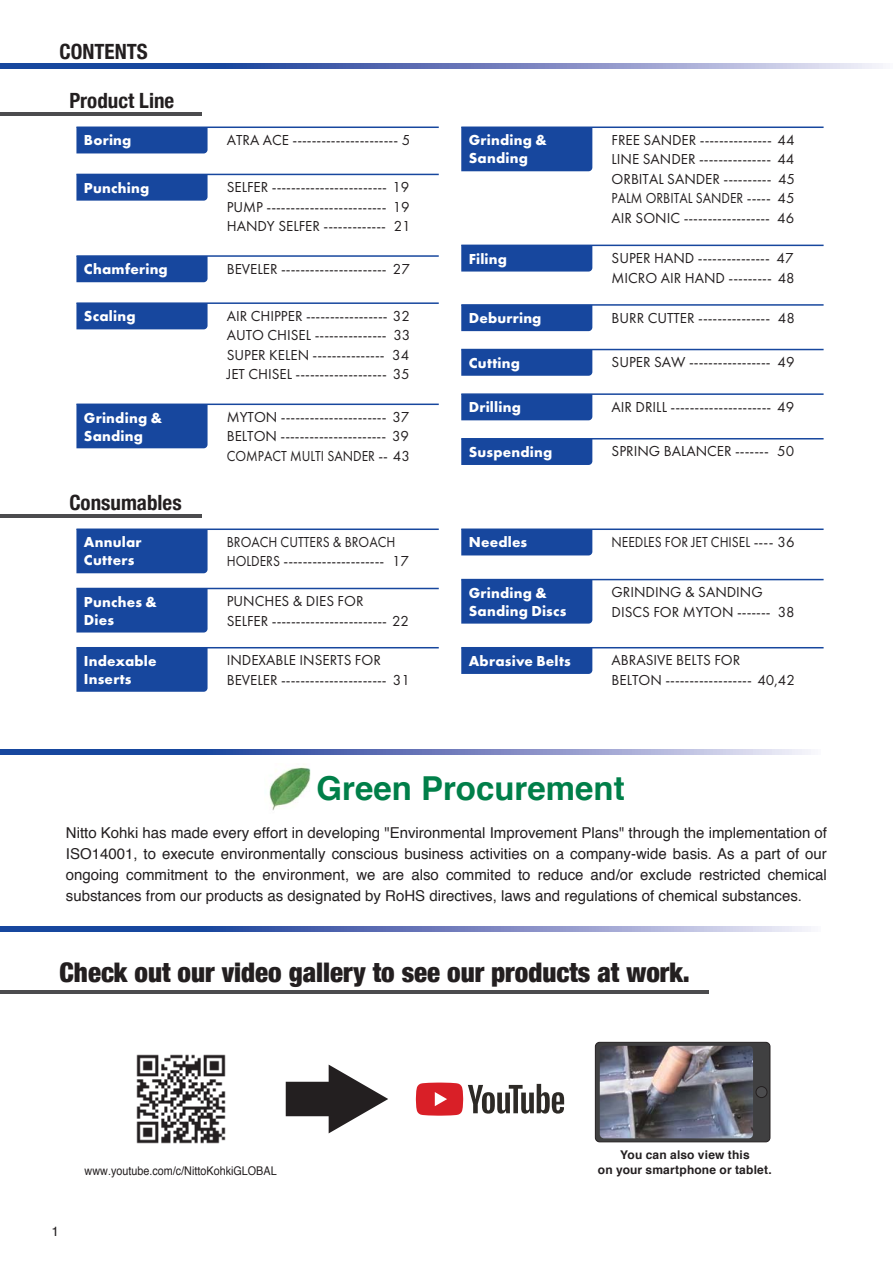
<style>
.page{position:relative;width:893px;height:1263px;background:#fff}
.page>*{position:absolute;margin:0;border:0;box-sizing:border-box;transform-origin:0 0}
.t1{font:700 33px "Helvetica";color:#007f49}
.t2{font:900 condensed 27px "Helvetica Neue";color:#231f20}
.t3{font:700 condensed 21px "Helvetica Neue";color:#231f20}
.t4{font:15px/19.5px "Futura PT";color:#231f20}
.t5{font:15px/21px "Helvetica";color:#231f20;text-align:justify}
.t6{font:700 15px/18px "Futura PT";letter-spacing:.015em;color:#fff}
.t7{font:15px/19.5px "Futura PT";color:#231f20;scale:.9 1}
.t8{font:13.5px "Helvetica";color:#231f20}
.t9{font:700 12px/15px "Helvetica";letter-spacing:.015em;color:#231f20;text-align:center}
.t10{font:12px "Helvetica";color:#231f20;scale:.9 1}
</style>
<div class="page">
<hr style="left:0;top:515px;width:202px;height:3px;background:#4c4c4e">
<hr style="left:0;top:113px;width:202px;height:3px;background:#4c4c4e">
<svg style="left:0;top:749px;width:811px;height:5px;background:#697ebc"></svg>
<svg style="left:0;top:926px;width:811px;height:5px;background:#697ebc"></svg>
<svg style="left:0;top:64px;width:883px;height:5px;background:#697ebc"></svg>
<div style="left:595px;top:1042px;width:175px;height:100px;background:#404041;border-radius:4px"></div>
<div style="left:595px;top:1042px;width:175px;height:100px;border:1px solid #231f20;border-radius:4px"></div>
<img style="left:600px;top:1046px;width:153px;height:92px;border-radius:4px">
<div style="left:756px;top:1087px;width:11px;height:11px;background:#4c4c4e;border-radius:50%"></div>
<div style="left:756px;top:1086px;width:11px;height:12px;border:1px solid #231f20;border-radius:50%"></div>
<div style="left:76px;top:589px;width:132px;height:44px;background:#17479e"></div>
<hr style="left:76px;top:588px;width:363px;height:1px;background:#17479e">
<div style="left:76px;top:530px;width:132px;height:43px;background:#17479e"></div>
<hr style="left:76px;top:529px;width:363px;height:1px;background:#17479e">
<div style="left:76px;top:648px;width:132px;height:44px;background:#17479e"></div>
<hr style="left:76px;top:647px;width:363px;height:1px;background:#17479e">
<div style="left:461px;top:648px;width:131px;height:26px;background:#17479e"></div>
<hr style="left:461px;top:647px;width:362px;height:1px;background:#17479e">
<div style="left:461px;top:530px;width:131px;height:25px;background:#17479e"></div>
<hr style="left:461px;top:529px;width:362px;height:1px;background:#17479e">
<div style="left:461px;top:580px;width:131px;height:44px;background:#17479e"></div>
<hr style="left:461px;top:579px;width:362px;height:1px;background:#17479e">
<div style="left:76px;top:128px;width:132px;height:25px;background:#17479e"></div>
<hr style="left:76px;top:127px;width:363px;height:1px;background:#17479e">
<div style="left:76px;top:175px;width:132px;height:26px;background:#17479e"></div>
<hr style="left:76px;top:174px;width:363px;height:1px;background:#17479e">
<div style="left:76px;top:304px;width:132px;height:25px;background:#17479e"></div>
<hr style="left:76px;top:302px;width:363px;height:2px;background:#17479e">
<div style="left:76px;top:405px;width:132px;height:43px;background:#17479e"></div>
<hr style="left:76px;top:404px;width:363px;height:1px;background:#17479e">
<div style="left:461px;top:246px;width:131px;height:26px;background:#17479e"></div>
<hr style="left:461px;top:245px;width:362px;height:1px;background:#17479e">
<div style="left:461px;top:306px;width:131px;height:25px;background:#17479e"></div>
<hr style="left:461px;top:304px;width:362px;height:2px;background:#17479e">
<div style="left:461px;top:350px;width:131px;height:26px;background:#17479e"></div>
<hr style="left:461px;top:349px;width:362px;height:1px;background:#17479e">
<div style="left:461px;top:395px;width:131px;height:25px;background:#17479e"></div>
<hr style="left:461px;top:393px;width:362px;height:2px;background:#17479e">
<div style="left:461px;top:440px;width:131px;height:25px;background:#17479e"></div>
<hr style="left:461px;top:438px;width:362px;height:2px;background:#17479e">
<div style="left:461px;top:128px;width:131px;height:43px;background:#17479e"></div>
<hr style="left:461px;top:127px;width:362px;height:1px;background:#17479e">
<div style="left:76px;top:257px;width:132px;height:25px;background:#17479e"></div>
<hr style="left:76px;top:255px;width:363px;height:2px;background:#17479e">
<hr style="left:0;top:990px;width:708px;height:4px;background:#4c4c4e">
<img style="left:269px;top:767px;width:42px;height:44px">
<img style="left:136px;top:1054px;width:90px;height:90px">
<div style="left:286px;top:1082px;width:53px;height:34px;background:#231f20"></div>
<svg style="left:329px;top:1065px;width:59px;height:68px"></svg>
<svg style="left:416px;top:1083px;width:148px;height:33px"></svg>
<h3 class="t3" style="left:59px;top:39px;width:90px">CONTENTS</h3>
<h3 class="t3" style="left:69px;top:88px;width:106px">Product Line</h3>
<p class="t6" style="left:84px;top:132px;width:49px">Boring</p>
<p class="t4" style="left:227px;top:132px;width:185px">ATRA ACE ---------------------- 5</p>
<p class="t6" style="left:84px;top:179px;width:67px">Punching</p>
<p class="t4" style="left:227px;top:179px;width:185px;text-align:justify">SELFER ------------------------ 19<br>PUMP ------------------------- 19<br>HANDY SELFER ------------- 21</p>
<p class="t6" style="left:84px;top:261px;width:85px">Chamfering</p>
<p class="t4" style="left:227px;top:261px;width:185px">BEVELER ---------------------- 27</p>
<p class="t6" style="left:84px;top:308px;width:53px">Scaling</p>
<p class="t4" style="left:227px;top:308px;width:185px;text-align:justify">AIR CHIPPER ----------------- 32<br>AUTO CHISEL --------------- 33<br>SUPER KELEN --------------- 34<br>JET CHISEL ------------------- 35</p>
<p class="t6" style="left:84px;top:409px;width:80px">Grinding &amp;<br>Sanding</p>
<p class="t4" style="left:227px;top:409px;width:185px;text-align:justify">MYTON ---------------------- 37<br>BELTON ---------------------- 39<br>COMPACT MULTI SANDER -- 43</p>
<h3 class="t3" style="left:69px;top:490px;width:114px">Consumables</h3>
<p class="t6" style="left:84px;top:534px;width:59px">Annular<br>Cutters</p>
<p class="t7" style="left:227px;top:534px;width:204px">BROACH CUTTERS &amp; BROACH<br>HOLDERS --------------------- 17</p>
<p class="t6" style="left:84px;top:594px;width:74px">Punches &amp;<br>Dies</p>
<p class="t4" style="left:227px;top:593px;width:184px">PUNCHES &amp; DIES FOR<br>SELFER ------------------------ 22</p>
<p class="t6" style="left:469px;top:132px;width:80px">Grinding &amp;<br>Sanding</p>
<p class="t4" style="left:611px;top:132px;width:185px;text-align:justify">FREE SANDER --------------- 44<br>LINE SANDER --------------- 44<br>ORBITAL SANDER ---------- 45<br>PALM ORBITAL SANDER ----- 45<br>AIR SONIC ------------------ 46</p>
<p class="t6" style="left:469px;top:250px;width:40px">Filing</p>
<p class="t4" style="left:611px;top:250px;width:185px">SUPER HAND --------------- 47<br>MICRO AIR HAND --------- 48</p>
<p class="t6" style="left:469px;top:310px;width:74px">Deburring</p>
<p class="t4" style="left:611px;top:309px;width:185px">BURR CUTTER --------------- 48</p>
<p class="t6" style="left:469px;top:355px;width:53px">Cutting</p>
<p class="t4" style="left:611px;top:354px;width:184px">SUPER SAW ----------------- 49</p>
<p class="t6" style="left:469px;top:399px;width:54px">Drilling</p>
<p class="t4" style="left:611px;top:399px;width:184px">AIR DRILL --------------------- 49</p>
<p class="t6" style="left:469px;top:444px;width:85px">Suspending</p>
<p class="t4" style="left:611px;top:443px;width:184px">SPRING BALANCER ------- 50</p>
<p class="t6" style="left:469px;top:534px;width:60px">Needles</p>
<p class="t7" style="left:611px;top:534px;width:205px">NEEDLES FOR JET CHISEL ---- 36</p>
<p class="t6" style="left:469px;top:585px;width:99px">Grinding &amp;<br>Sanding Discs</p>
<p class="t4" style="left:611px;top:584px;width:185px">GRINDING &amp; SANDING<br>DISCS FOR MYTON ------- 38</p>
<p class="t6" style="left:84px;top:653px;width:74px">Indexable<br>Inserts</p>
<p class="t4" style="left:227px;top:652px;width:185px">INDEXABLE INSERTS FOR<br>BEVELER ---------------------- 31</p>
<p class="t6" style="left:469px;top:653px;width:103px">Abrasive Belts</p>
<p class="t4" style="left:611px;top:652px;width:185px">ABRASIVE BELTS FOR<br>BELTON ------------------ 40,42</p>
<h1 class="t1" style="left:316px;top:775px;width:310px">Green Procurement</h1>
<p class="t5" style="left:66px;top:823px;width:763px">Nitto Kohki has made every effort in developing "Environmental Improvement Plans" through the implementation of ISO14001, to execute environmentally conscious business activities on a company-wide basis. As a part of our ongoing commitment to the environment, we are also commited to reduce and/or exclude restricted chemical substances from our products as designated by RoHS directives, laws and regulations of chemical substances.</p>
<h2 class="t2" style="left:59px;top:956px;width:632px">Check out our video gallery to see our products at work.</h2>
<p class="t8" style="left:51px;top:1225px;width:9px">1</p>
<p class="t10" style="left:85px;top:1166px;width:215px">www.youtube.com/c/NittoKohkiGLOBAL</p>
<p class="t9" style="left:598px;top:1148px;width:176px">You can also view this<br>on your smartphone or tablet.</p>
</div>
